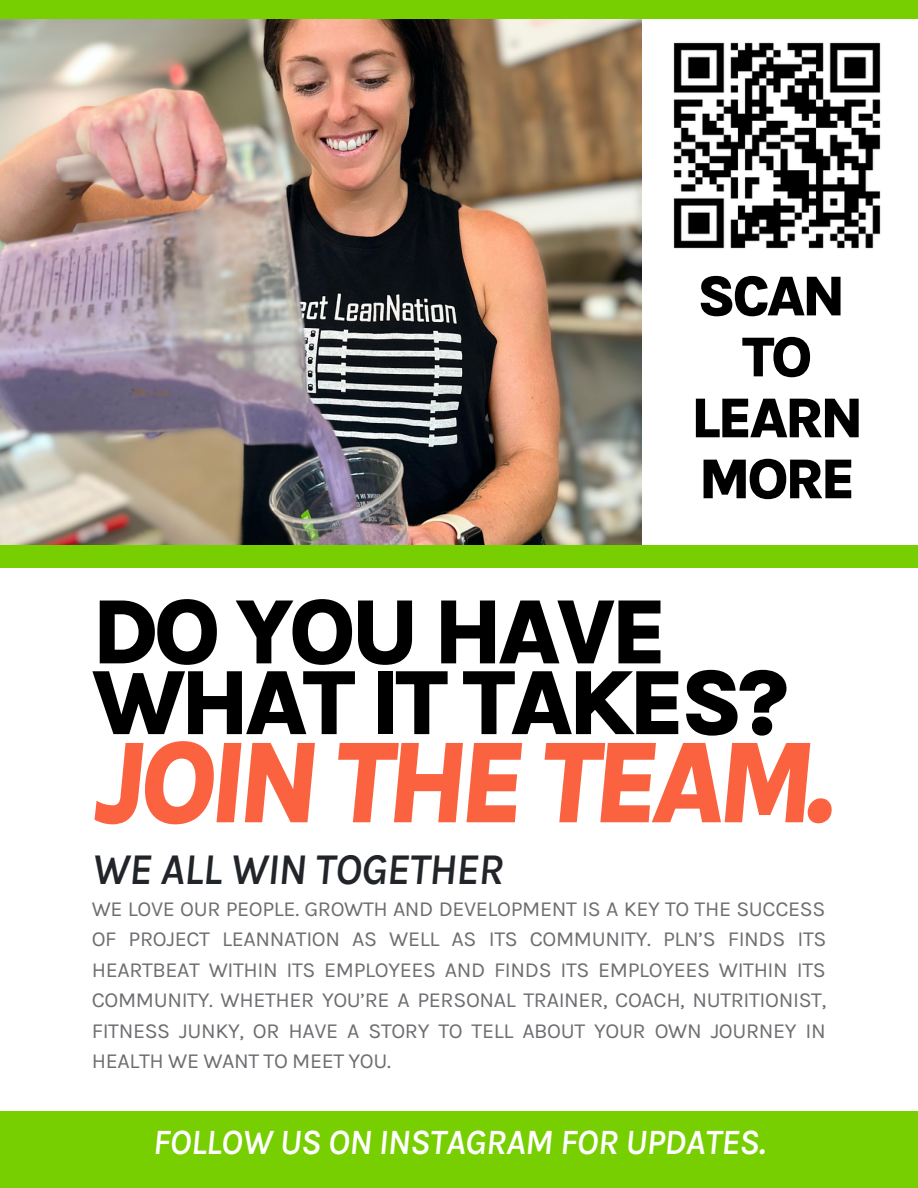
<style>
.page{position:relative;width:918px;height:1188px;background:#fff}
.page>*{position:absolute;margin:0;border:0;box-sizing:border-box;transform-origin:0 0}
.t1{font:italic 800 117.9px "Karla";letter-spacing:-.06em;color:#fb6340}
.t2{font:800 93.6px/70.8px "Karla";letter-spacing:-.06em;color:#000}
.t3{font:800 57.6px "Karla";letter-spacing:-.06em;color:#000}
.t4{font:italic 600 44.25px "Karla";letter-spacing:-.02em;color:#212529}
.t5{font:italic 600 35.85px "Karla";letter-spacing:-.02em;color:#fff}
.t6{font:21.45px/30.3px "Karla";letter-spacing:-.02em;color:#6d6e71;text-align:justify}
</style>
<div class="page">
<div style="left:0;top:1111px;width:918px;height:76px;background:#77ce00"></div>
<img style="left:0;top:19px;width:642px;height:527px">
<div style="left:0;top:546px;width:918px;height:22px;background:#77ce00"></div>
<div style="left:0;top:0;width:918px;height:18px;background:#77ce00"></div>
<img style="left:673px;top:42px;width:208px;height:207px">
<p class="t3" style="left:697px;top:263px;width:150px">SCAN</p>
<p class="t3" style="left:742px;top:324px;width:72px">TO</p>
<p class="t3" style="left:691px;top:384px;width:174px">LEARN</p>
<p class="t3" style="left:699px;top:445px;width:159px">MORE</p>
<p class="t2" style="left:92px;top:597px;width:698px">DO YOU HAVE<br>WHAT IT TAKES?</p>
<p class="t1" style="left:92px;top:714px;width:742px">JOIN THE TEAM.</p>
<p class="t4" style="left:92px;top:844px;width:413px">WE ALL WIN TOGETHER</p>
<p class="t6" style="left:92px;top:894px;width:736px">WE LOVE OUR PEOPLE. GROWTH AND DEVELOPMENT IS A KEY TO THE SUCCESS OF PROJECT LEANNATION AS WELL AS ITS COMMUNITY. PLN’S FINDS ITS HEARTBEAT WITHIN ITS EMPLOYEES AND FINDS ITS EMPLOYEES WITHIN ITS COMMUNITY. WHETHER YOU’RE A PERSONAL TRAINER, COACH, NUTRITIONIST, FITNESS JUNKY, OR HAVE A STORY TO TELL ABOUT YOUR OWN JOURNEY IN HEALTH WE WANT TO MEET YOU.</p>
<p class="t5" style="left:153px;top:1121px;width:614px">FOLLOW US ON INSTAGRAM FOR UPDATES.</p>
</div>
